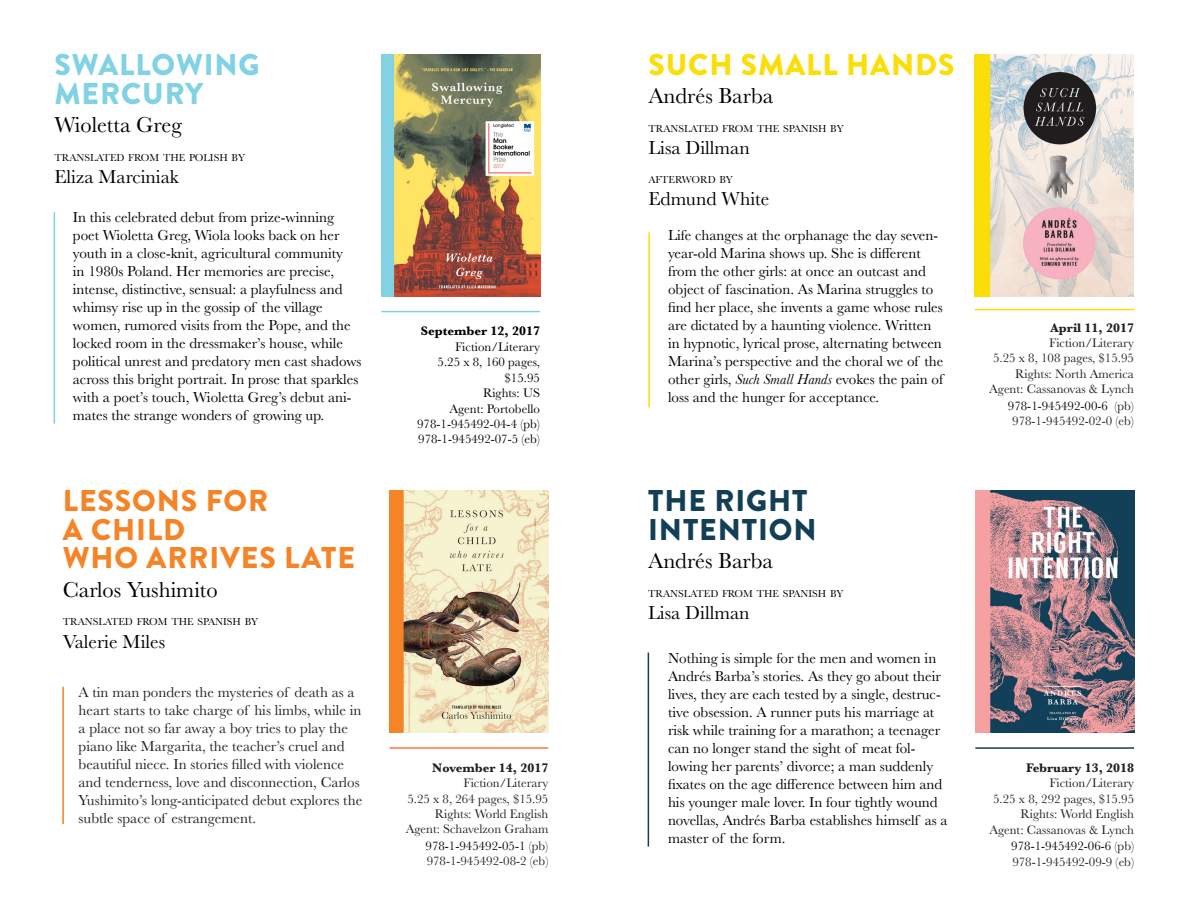
<style>
.page{position:relative;width:1188px;height:918px;background:#fff}
.page>*{position:absolute;margin:0;border:0;box-sizing:border-box;transform-origin:0 0}
.t1{font:900 30px/28.5px "Brandon Grotesque";letter-spacing:.03em;color:#f58427}
.t2{font:900 30px/28.5px "Brandon Grotesque";letter-spacing:.03em;color:#133f56}
.t3{font:900 30px/28.5px "Brandon Grotesque";letter-spacing:.03em;color:#80d2e4}
.t4{font:900 30px "Brandon Grotesque";letter-spacing:.03em;color:#fbdd07}
.t5{font:22.5px "Baskerville";color:#000}
.t6{font:19.5px "Baskerville";color:#000}
.t7{font:15px/18px "Baskerville";color:#000}
.t8{font:15px/18px "Baskerville";color:#231f20}
.t9{font:12.9px/15.8px "Baskerville";color:#231f20;text-align:right}
.t10{font:12.9px/15.5px "Baskerville";color:#000;text-align:right}
.t11{font:700 12.9px "Baskerville";color:#231f20}
.t12{font:700 12.9px "Baskerville";color:#000}
.t13{font:10.5px "Baskerville";color:#000}
.s1{color:#000}
.s2{font-style:italic}
</style>
<div class="page">
<hr style="left:648px;top:232px;width:2px;height:176px;background:#fbdd07">
<hr style="left:975px;top:309px;width:159px;height:1px;background:#fbdd07">
<img style="left:975px;top:54px;width:159px;height:242px">
<img style="left:975px;top:491px;width:159px;height:242px">
<hr style="left:975px;top:747px;width:159px;height:2px;background:#133f55">
<hr style="left:648px;top:653px;width:1px;height:194px;background:#133f55">
<hr style="left:54px;top:212px;width:1px;height:212px;background:#80d2e4">
<img style="left:381px;top:54px;width:159px;height:242px">
<hr style="left:381px;top:311px;width:159px;height:1px;background:#80d2e4">
<hr style="left:62px;top:687px;width:2px;height:137px;background:#f58427">
<img style="left:390px;top:490px;width:159px;height:243px">
<hr style="left:390px;top:747px;width:158px;height:2px;background:#ff7446">
<h1 class="t3" style="left:54px;top:51px;width:207px">SWALLOWING<br>MERCURY</h1>
<h2 class="t5" style="left:54px;top:110px;width:129px">Wioletta Greg</h2>
<p class="t13" style="left:54px;top:150px;width:192px">TRANSLATED FROM THE POLISH BY</p>
<h3 class="t6" style="left:54px;top:164px;width:126px">Eliza Marciniak</h3>
<p class="t7" style="left:73px;top:209px;width:290px">In this celebrated debut from prize-winning poet Wioletta Greg, Wiola looks back on her youth in a close-knit, agricultural community<br>in 1980s Poland. Her memories are precise, intense, distinctive, sensual: a playfulness and whimsy rise up in the gossip of the village women, rumored visits from the Pope, and the locked room in the dressmaker’s house, while political unrest and predatory men cast shadows across this bright portrait. In prose that sparkles with a poet’s touch, Wioletta Greg’s debut ani&shy;mates the strange wonders of growing up.</p>
<h1 class="t1" style="left:63px;top:487px;width:294px">LESSONS FOR<br>A CHILD<br>WHO ARRIVES LATE</h1>
<h2 class="t5" style="left:63px;top:575px;width:157px">Carlos Yushimito</h2>
<p class="t13" style="left:63px;top:615px;width:197px">TRANSLATED FROM THE SPANISH BY</p>
<h3 class="t6" style="left:63px;top:629px;width:104px">Valerie Miles</h3>
<p class="t8" style="left:79px;top:683px;width:285px">A tin man ponders the mysteries of death as a heart starts to take charge of his limbs, while in a place not so far away a boy tries to play the piano like Margarita, the teacher’s cruel and beautiful niece. In stories filled with violence and tenderness, love and disconnection, Carlos Yushimito’s long-anticipated debut explores the subtle space of estrangement.</p>
<p class="t12" style="left:421px;top:322px;width:121px">September 12, 2017</p>
<p class="t10" style="left:417px;top:339px;width:124px">Fiction/Literary<br>5.25 x 8, 160 pages, $15.95<br>Rights: US<br>Agent: Portobello<br>978-1-945492-04-4 (pb)<br>978-1-945492-07-5 (eb)</p>
<p class="t11" style="left:432px;top:758px;width:118px">November 14, 2017</p>
<p class="t9" style="left:406px;top:775px;width:144px">Fiction/Literary<br>5.25 x 8, 264 pages, $15.95<br>Rights: World English<br>Agent: Schavelzon Graham<br><span class="s1">978-1-945492-05-1</span> (pb)<br>978-1-945492-08-2 (eb)</p>
<h1 class="t4" style="left:648px;top:43px;width:308px">SUCH SMALL HANDS</h1>
<h2 class="t5" style="left:648px;top:82px;width:126px">Andrés Barba</h2>
<p class="t13" style="left:648px;top:122px;width:197px">TRANSLATED FROM THE SPANISH BY</p>
<h3 class="t6" style="left:648px;top:136px;width:103px">Lisa Dillman</h3>
<p class="t13" style="left:648px;top:173px;width:86px">AFTERWORD BY</p>
<h3 class="t6" style="left:648px;top:187px;width:123px">Edmund White</h3>
<p class="t7" style="left:668px;top:226px;width:277px">Life changes at the orphanage the day seven&shy;year-old Marina shows up. She is different from the other girls: at once an outcast and object of fascination. As Marina struggles to find her place, she invents a game whose rules are dictated by a haunting violence. Written in hypnotic, lyrical prose, alternating between Marina’s perspective and the choral we of the other girls, <span class="s2">Such Small Hands</span> evokes the pain of loss and the hunger for acceptance.</p>
<h1 class="t2" style="left:648px;top:487px;width:170px">THE RIGHT<br>INTENTION</h1>
<h2 class="t5" style="left:648px;top:547px;width:126px">Andrés Barba</h2>
<p class="t13" style="left:648px;top:587px;width:197px">TRANSLATED FROM THE SPANISH BY</p>
<h3 class="t6" style="left:648px;top:601px;width:103px">Lisa Dillman</h3>
<p class="t7" style="left:668px;top:649px;width:281px">Nothing is simple for the men and women in Andrés Barba’s stories. As they go about their lives, they are each tested by a single, destruc&shy;tive obsession. A runner puts his marriage at risk while training for a marathon; a teenager can no longer stand the sight of meat fol&shy;lowing her parents’ divorce; a man suddenly fixates on the age difference between him and his younger male lover. In four tightly wound novellas, Andrés Barba establishes himself as a master of the form.</p>
<p class="t11" style="left:1050px;top:318px;width:85px">April 11, 2017</p>
<p class="t9" style="left:989px;top:335px;width:146px">Fiction/Literary<br>5.25 x 8, 108 pages, $15.95<br>Rights: North America<br>Agent: Cassanovas &amp; Lynch<br><span class="s1">978-1-945492-00-6</span> (pb)<br>978-1-945492-02-0 (eb)</p>
<p class="t11" style="left:1026px;top:758px;width:109px">February 13, 2018</p>
<p class="t9" style="left:989px;top:775px;width:146px">Fiction/Literary<br>5.25 x 8, 292 pages, $15.95<br>Rights: World English<br>Agent: Cassanovas &amp; Lynch<br><span class="s1">978-1-945492-06-6</span> (pb)<br>978-1-945492-09-9 (eb)</p>
</div>
